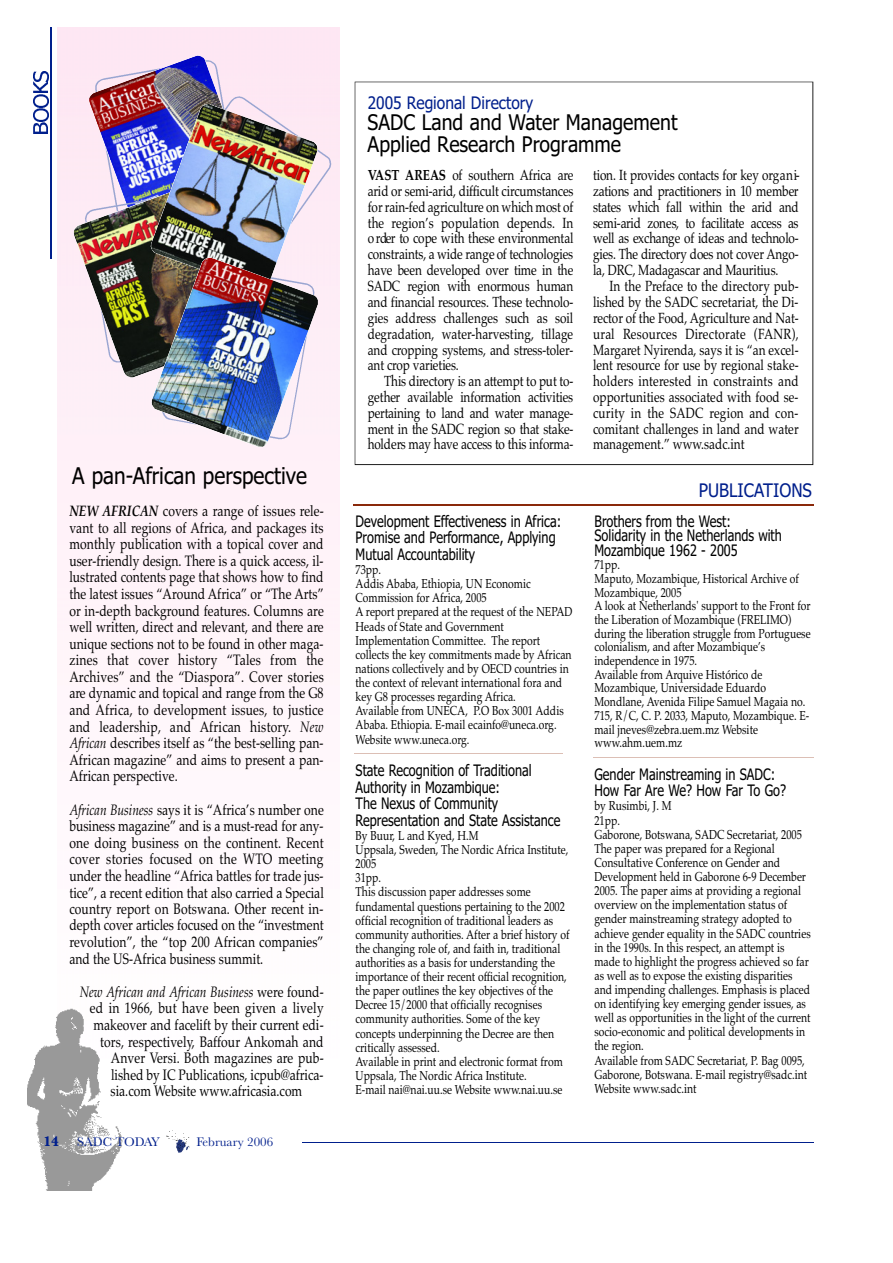
<style>
.page{position:relative;width:893px;height:1263px;background:#fff}
.page>*{position:absolute;margin:0;border:0;box-sizing:border-box;transform-origin:0 0}
.t1{font:23.1px "Tahoma";color:#000;scale:.9 1}
.t2{font:21.6px/21.8px "Tahoma";color:#000;scale:.9 1}
.t3{font:18.75px "Tahoma";color:#001f8c;scale:.9 1}
.t4{font:17.25px "Tahoma";color:#001f8c;scale:.9 1}
.t5{font:15.9px/16.5px "Tahoma";color:#000;scale:.8 1}
.t6{font:15.15px/16.5px "Palatino";letter-spacing:.005em;color:#000;text-align:justify;scale:.8 1}
.t7{font:italic 15.15px "Palatino";letter-spacing:.005em;color:#000;scale:.8 1}
.t8{font:14.7px/15.9px "Palatino";color:#000;text-align:justify;scale:.8 1}
.t9{font:12.9px/14.1px "Palatino";color:#000;scale:.8 1}
.t10{font:12.9px "Baskerville";color:#001f8c}
.s1{font-weight:700;font-style:italic}
.s2{font-style:italic}
.s3{font-style:normal}
.s4{font-weight:700;font-size:14.4px}
.s5{font-weight:700}
</style>
<div class="page">
<hr style="left:302px;top:1142px;width:511px;height:1px;background:#001f8c">
<svg style="left:166px;top:1130px;width:24px;height:23px"></svg>
<svg style="left:355px;top:82px;width:458px;height:383px"></svg>
<hr style="left:51px;top:27px;width:1px;height:231px;background:#001f8c">
<hr style="left:353px;top:504px;width:460px;height:1px;background:#8a290a">
<hr style="left:593px;top:757px;width:220px;height:1px;background:#dcbfb5">
<img style="left:33px;top:72px;width:15px;height:61px">
<img style="left:27px;top:1008px;width:96px;height:182px">
<img style="left:74px;top:56px;width:257px;height:391px">
<img style="left:208px;top:258px;width:110px;height:94px">
<hr style="left:354px;top:753px;width:208px;height:1px;background:#dcbfb5">
<h1 class="t1" style="left:72px;top:466px;width:262px">A pan-African perspective</h1>
<p class="t6" style="left:69px;top:505px;width:319px"><span class="s1">NEW AFRICAN</span> covers a range of issues rele&shy;vant to all regions of Africa, and packages its monthly publication with a topical cover and user-friendly design. There is a quick access, il&shy;lustrated contents page that shows how to find the latest issues “Around Africa” or “The Arts” or in-depth background features. Columns are well written, direct and relevant, and there are unique sections not to be found in other maga&shy;zines that cover history “Tales from the Archives” and the “Diaspora”. Cover stories are dynamic and topical and range from the G8 and Africa, to development issues, to justice and leadership, and African history. <span class="s2">N e w African</span> describes itself as “the best-selling pan-African magazine” and aims to present a pan-African perspective.</p>
<p class="t6" style="left:69px;top:803px;width:319px"><span class="s2">African Business</span> says it is “Africa’s number one business magazine” and is a must-read for any&shy;one doing business on the continent. Recent cover stories focused on the WTO meeting under the headline “Africa battles for trade jus&shy;tice”, a recent edition that also carried a Special country report on Botswana. Other recent in&shy;depth cover articles focused on the “investment revolution”, the “top 200 African companies” and the US-Africa business summit.</p>
<p class="t7" style="left:80px;top:986px;width:306px">New African and African Business <span class="s3">were found-</span></p>
<p class="t6" style="left:90px;top:1002px;width:294px">ed in 1966, but have been given a lively</p>
<p class="t6" style="left:93px;top:1018px;width:289px">makeover and facelift by their current edi-</p>
<p class="t6" style="left:100px;top:1035px;width:280px">tors, respectively, Baffour Ankomah and</p>
<p class="t6" style="left:111px;top:1051px;width:267px">Anver Versi. Both magazines are pub-</p>
<p class="t6" style="left:111px;top:1068px;width:267px">lished by IC Publications, icpub@africa-</p>
<p class="t6" style="left:110px;top:1085px;width:241px">sia.com Website www.africasia.com</p>
<p class="t10" style="left:43px;top:1134px;width:118px"><span class="s4">14</span> SADC TODAY</p>
<p class="t10" style="left:196px;top:1134px;width:78px">February 2006</p>
<h3 class="t4" style="left:367px;top:96px;width:185px">2005 Regional Directory</h3>
<h2 class="t2" style="left:367px;top:113px;width:346px">SADC Land and Water Management<br>Applied Research Programme</h2>
<p class="t8" style="left:367px;top:169px;width:259px"><span class="s5">VAST AREAS</span> of southern Africa are arid or semi-arid, difficult circ u m s ta n c e s for rain-fed agriculture on which most of the region’s population depends. In o rder to cope with these enviro n m e n ta l constraints, a wide range of technologies have been developed over time in the SADC region with enormous human and financial re s o u rces. These technolo&shy;gies address challenges such as soil degradation, water-harvesting, tillage and cropping systems, and stre s s -to le r&shy;ant crop varieties.</p>
<p class="t8" style="left:367px;top:375px;width:259px;text-indent:16px">This directory is an attempt to put to&shy;gether available information activities pertaining to land and water manage&shy;ment in the SADC region so that stake&shy;holders may have access to this informa-</p>
<p class="t5" style="left:355px;top:514px;width:258px">Development Effectiveness in Africa:<br>Promise and Performance, Applying<br>Mutual Accountability</p>
<p class="t9" style="left:355px;top:564px;width:273px">73pp.<br>Addis Ababa, Ethiopia, UN Economic Commission for Africa, 2005<br>A report prepared at the request of the NEPAD Heads of State and Government Implementation Committee. The report collects the key commitments made by African nations collectively and by OECD countries in the context of relevant international fora and key G8 processes regarding Africa.<br>Available from UNECA, P.O Box 3001 Addis Ababa. Ethiopia. E-mail ecainfo@uneca.org.<br>Website www.uneca.org.</p>
<p class="t5" style="left:355px;top:763px;width:257px">State Recognition of Traditional<br>Authority in Mozambique:<br>The Nexus of Community<br>Representation and State Assistance</p>
<p class="t9" style="left:355px;top:830px;width:269px">By Buur, L and Kyed, H.M<br>Uppsala, Sweden, The Nordic Africa Institute, 2005<br>31pp.<br>This discussion paper addresses some fundamental questions pertaining to the 2002 official recognition of traditional leaders as community authorities. After a brief history of the changing role of, and faith in, traditional authorities as a basis for understanding the importance of their recent official recognition, the paper outlines the key objectives of the Decree 15/2000 that officially recognises community authorities. Some of the key concepts underpinning the Decree are then critically assessed.<br>Available in print and electronic format from Uppsala, The Nordic Africa Institute.<br>E-mail nai@nai.uu.se Website www.nai.uu.se</p>
<p class="t8" style="left:593px;top:169px;width:260px">tion. It provides contacts for key org a n i&shy;zations and practitioners in 10 member states which fall within the arid and semi-arid zones, to facilitate access as well as exchange of ideas and technolo&shy;gies. The directory does not cover A n g o&shy;la, DRC, Madagascar and Mauritius.</p>
<p class="t8" style="left:593px;top:280px;width:259px;text-indent:16px">In the Preface to the directory pub&shy;lished by the SADC secretariat, the Di&shy;rector of the Food, Agriculture and Nat&shy;ural Resources Directorate (FA N R ) , Margaret Nyirenda, says it is “an excel&shy;lent resource for use by regional stake&shy;holders interested in constraints and opportunities associated with food se&shy;curity in the SADC region and con&shy;comitant challenges in land and water management.” www.sadc.int</p>
<h3 class="t3" style="left:698px;top:483px;width:127px">PUBLICATIONS</h3>
<p class="t5" style="left:594px;top:515px;width:236px;line-height:14.4px">Brothers from the West:<br>Solidarity in the Netherlands with<br>Mozambique 1962 - 2005</p>
<p class="t9" style="left:594px;top:559px;width:272px;line-height:13.6px">71pp.<br>Maputo, Mozambique, Historical Archive of Mozambique, 2005<br>A look at Netherlands' support to the Front for the Liberation of Mozambique (FRELIMO) during the liberation struggle from Portuguese colonialism, and after Mozambique’s independence in 1975.<br>Available from Arquive Histórico de Mozambique, Universidade Eduardo Mondlane, Avenida Filipe Samuel Magaia no.<br>715, R/C, C. P. 2033, Maputo, Mozambique. E&shy;mail jneves@zebra.uem.mz Website www.ahm.uem.mz</p>
<p class="t5" style="left:594px;top:767px;width:241px">Gender Mainstreaming in SADC:<br>How Far Are We? How Far To Go?</p>
<p class="t9" style="left:594px;top:800px;width:272px">by Rusimbi, J. M<br>21pp.<br>Gaborone, Botswana, SADC Secretariat, 2005<br>The paper was prepared for a Regional Consultative Conference on Gender and Development held in Gaborone 6-9 December 2005. The paper aims at providing a regional overview on the implementation status of gender mainstreaming strategy adopted to achieve gender equality in the SADC countries in the 1990s. In this respect, an attempt is made to highlight the progress achieved so far as well as to expose the existing disparities and impending challenges. Emphasis is placed on identifying key emerging gender issues, as well as opportunities in the light of the current socio-economic and political developments in the region.<br>Available from SADC Secretariat, P. Bag 0095, Gaborone, Botswana. E-mail registry@sadc.int Website www.sadc.int</p>
</div>
